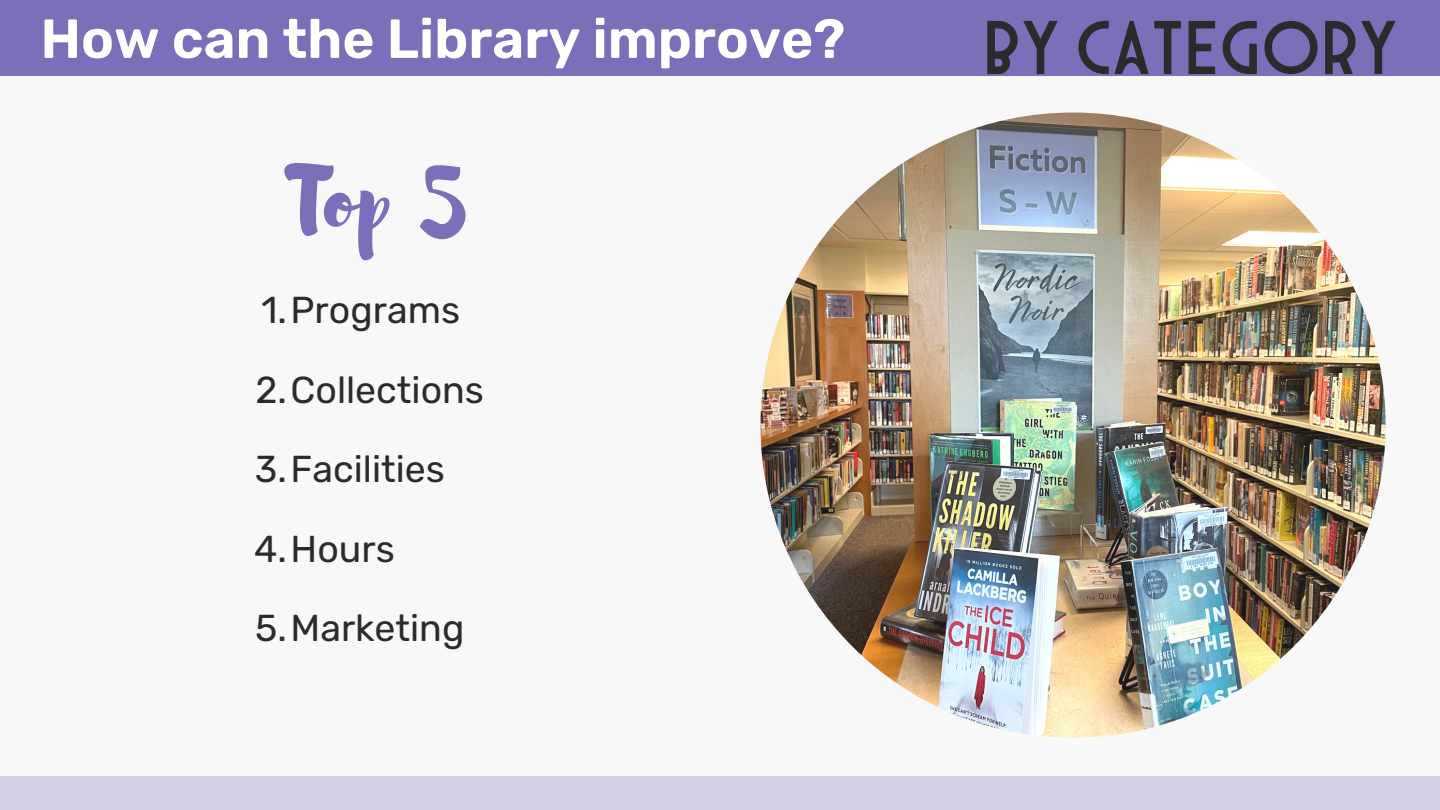
<style>
.page{position:relative;width:1440px;height:810px;background:#f8f8f8}
.page>*{position:absolute;margin:0;border:0;box-sizing:border-box;transform-origin:0 0}
.t1{font:88px "Brusher";color:#7a6fb9}
.t2{font:77.8px "Arcane Nine";color:#2b2b2b}
.t3{font:600 55px "Rubik";color:#fff}
.t4{font:37.5px/79.5px "Rubik";color:#2b2b2b}
</style>
<div class="page">
<div style="left:0;top:0;width:1440px;height:76px;background:#7a6fb9"></div>
<div style="left:0;top:776px;width:1440px;height:34px;background:#d2cfe5"></div>
<img style="left:760px;top:113px;width:626px;height:625px;border-radius:50%">
<h3 class="t3" style="left:40px;top:6px;width:806px">How can the Library improve?</h3>
<h2 class="t2" style="left:984px;top:2px;width:415px">BY CATEGORY</h2>
<h1 class="t1" style="left:284px;top:142px;width:183px">Top 5</h1>
<p class="t4" style="left:254px;top:271px;width:231px">1.Programs<br>2.Collections<br>3.Facilities<br>4.Hours<br>5.Marketing</p>
</div>
